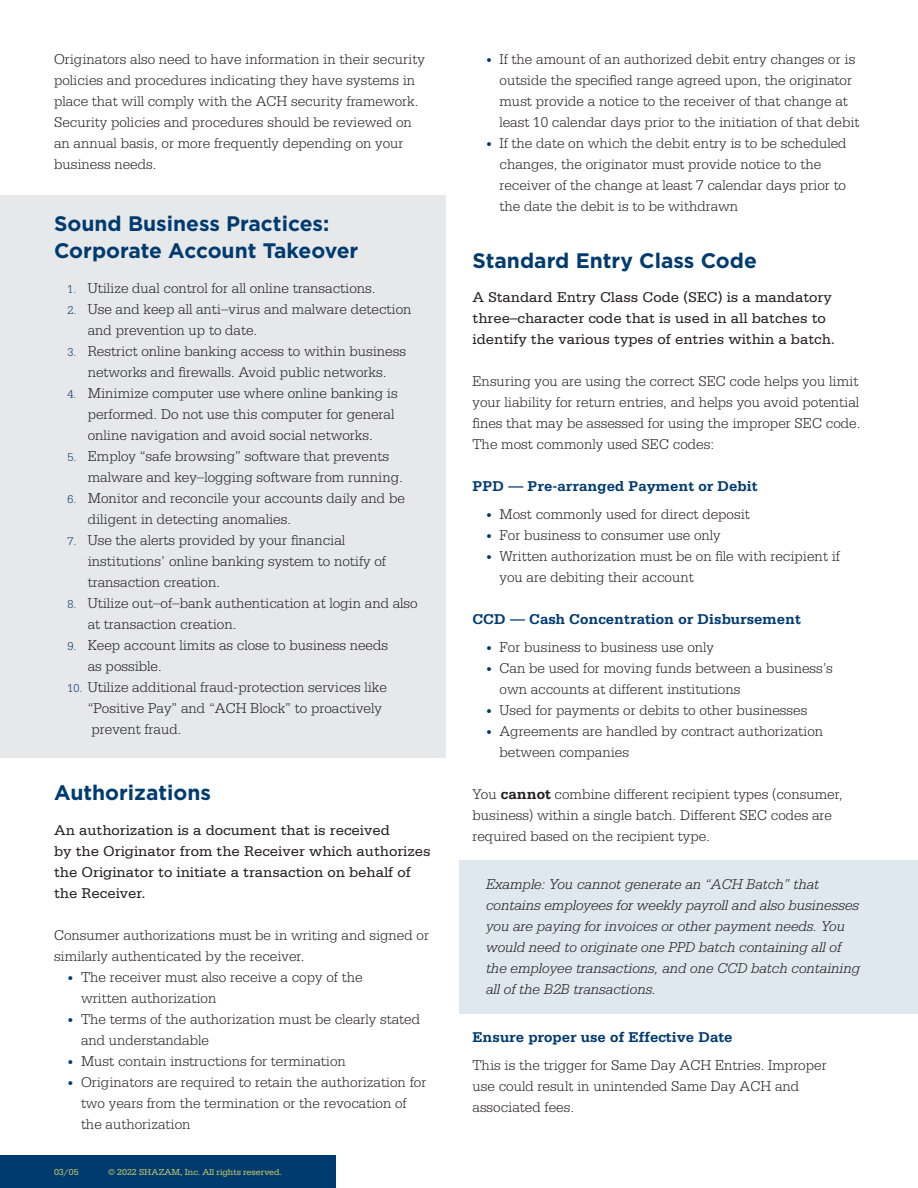
<style>
.page{position:relative;width:918px;height:1188px;background:#fff}
.page>*{position:absolute;margin:0;border:0;box-sizing:border-box;transform-origin:0 0}
.t1{font:700 21px/27px "Gotham";color:#003b70}
.t2{font:300 15px/21px "Serifa Std";color:#231f20}
.t3{font:15px/21px "Serifa Std";color:#231f20}
.t4{font:italic 300 15px/21px "Serifa Std";color:#231f20}
.t5{font:700 15px "Serifa Std";color:#003b70}
.t6{font:9px "Serifa";color:#c6ca66}
.s1{font-size:12px;color:#003b70}
.s2{font-weight:700}
</style>
<div class="page">
<div style="left:0;top:195px;width:446px;height:563px;background:#e7e8ea"></div>
<div style="left:459px;top:860px;width:459px;height:154px;background:#dfe7ef"></div>
<div style="left:0;top:1156px;width:336px;height:32px;background:#003b70"></div>
<p class="t2" style="left:54px;top:49px;width:372px">Originators also need to have information in their security policies and procedures indicating they have systems in place that will comply with the ACH security framework.<br>Security policies and procedures should be reviewed on an annual basis, or more frequently depending on your business needs.</p>
<p class="t2" style="left:500px;top:49px;width:362px;text-indent:-14px"><span class="s1">•</span> If the amount of an authorized debit entry changes or is outside the specified range agreed upon, the originator must provide a notice to the receiver of that change at least 10 calendar days prior to the initiation of that debit</p>
<p class="t2" style="left:500px;top:133px;width:349px;text-indent:-14px"><span class="s1">•</span> If the date on which the debit entry is to be scheduled changes, the originator must provide notice to the receiver of the change at least 7 calendar days prior to the date the debit is to be withdrawn</p>
<p class="t1" style="left:54px;top:210px;width:306px">Sound Business Practices:<br>Corporate Account Takeover</p>
<p class="t2" style="left:68px;top:277px;width:310px"><span class="s1">1.</span> Utilize dual control for all online transactions.</p>
<p class="t2" style="left:88px;top:298px;width:325px;text-indent:-20px"><span class="s1">2.</span> Use and keep all anti–virus and malware detection and prevention up to date.</p>
<p class="t2" style="left:68px;top:340px;width:340px;text-align:center"><span class="s1">3.</span> Restrict online banking access to within business networks and firewalls. Avoid public networks.</p>
<p class="t2" style="left:88px;top:382px;width:312px;text-indent:-20px"><span class="s1">4.</span> Minimize computer use where online banking is performed. Do not use this computer for general online navigation and avoid social networks.</p>
<p class="t2" style="left:88px;top:445px;width:317px;text-indent:-20px"><span class="s1">5.</span> Employ “safe browsing” software that prevents malware and key–logging software from running.</p>
<p class="t2" style="left:88px;top:487px;width:319px;text-indent:-20px"><span class="s1">6.</span> Monitor and reconcile your accounts daily and be diligent in detecting anomalies.</p>
<p class="t2" style="left:88px;top:529px;width:300px;text-indent:-20px"><span class="s1">7.</span> Use the alerts provided by your financial institutions’ online banking system to notify of transaction creation.</p>
<p class="t2" style="left:88px;top:592px;width:332px;text-indent:-20px"><span class="s1">8.</span> Utilize out–of–bank authentication at login and also at transaction creation.</p>
<p class="t2" style="left:88px;top:634px;width:302px;text-indent:-20px"><span class="s1">9.</span> Keep account limits as close to business needs as possible.</p>
<p class="t2" style="left:88px;top:676px;width:301px;text-indent:-20px"><span class="s1">10.</span> Utilize additional fraud-protection services like “Positive Pay” and “ACH Block” to proactively prevent fraud.</p>
<p class="t1" style="left:54px;top:779px;width:159px">Authorizations</p>
<p class="t3" style="left:54px;top:819px;width:378px">An authorization is a document that is received<br>by the Originator from the Receiver which authorizes the Originator to initiate a transaction on behalf of the Receiver.</p>
<p class="t2" style="left:54px;top:924px;width:377px">Consumer authorizations must be in writing and signed or similarly authenticated by the receiver.</p>
<p class="t2" style="left:81px;top:966px;width:283px;text-indent:-14px"><span class="s1">•</span> The receiver must also receive a copy of the written authorization</p>
<p class="t2" style="left:81px;top:1008px;width:341px;text-indent:-14px"><span class="s1">•</span> The terms of the authorization must be clearly stated and understandable</p>
<p class="t2" style="left:68px;top:1050px;width:280px"><span class="s1">•</span> Must contain instructions for termination</p>
<p class="t2" style="left:81px;top:1071px;width:347px;text-indent:-14px"><span class="s1">•</span> Originators are required to retain the authorization for two years from the termination or the revocation of the authorization</p>
<p class="t6" style="left:54px;top:1167px;width:26px">03/05</p>
<p class="t6" style="left:108px;top:1167px;width:175px">© 2022 SHAZAM, Inc. All rights reserved.</p>
<p class="t1" style="left:472px;top:246px;width:286px">Standard Entry Class Code</p>
<p class="t3" style="left:472px;top:287px;width:364px">A Standard Entry Class Code (SEC) is a mandatory three–character code that is used in all batches to identify the various types of entries within a batch.</p>
<p class="t2" style="left:472px;top:371px;width:389px">Ensuring you are using the correct SEC code helps you limit your liability for return entries, and helps you avoid potential fines that may be assessed for using the improper SEC code.<br>The most commonly used SEC codes:</p>
<p class="t5" style="left:472px;top:477px;width:287px">PPD — Pre-arranged Payment or Debit</p>
<p class="t2" style="left:486px;top:504px;width:265px"><span class="s1">•</span> Most commonly used for direct deposit</p>
<p class="t2" style="left:486px;top:525px;width:236px"><span class="s1">•</span> For business to consumer use only</p>
<p class="t2" style="left:500px;top:546px;width:342px;text-indent:-14px"><span class="s1">•</span> Written authorization must be on file with recipient if you are debiting their account</p>
<p class="t5" style="left:472px;top:610px;width:330px">CCD — Cash Concentration or Disbursement</p>
<p class="t2" style="left:486px;top:636px;width:230px"><span class="s1">•</span> For business to business use only</p>
<p class="t2" style="left:500px;top:657px;width:335px;text-indent:-14px"><span class="s1">•</span> Can be used for moving funds between a business’s own accounts at different institutions</p>
<p class="t2" style="left:486px;top:699px;width:323px"><span class="s1">•</span> Used for payments or debits to other businesses</p>
<p class="t2" style="left:500px;top:720px;width:325px;text-indent:-14px"><span class="s1">•</span> Agreements are handled by contract authorization between companies</p>
<p class="t2" style="left:472px;top:783px;width:372px">You <span class="s2">cannot</span> combine different recipient types (consumer, business) within a single batch. Different SEC codes are required based on the recipient type.</p>
<p class="t4" style="left:486px;top:873px;width:376px">Example: You cannot generate an “ACH Batch” that contains employees for weekly payroll and also businesses you are paying for invoices or other payment needs. You would need to originate one PPD batch containing all of the employee transactions, and one CCD batch containing all of the B2B transactions.</p>
<p class="t5" style="left:472px;top:1029px;width:262px">Ensure proper use of Effective Date</p>
<p class="t2" style="left:472px;top:1055px;width:356px">This is the trigger for Same Day ACH Entries. Improper use could result in unintended Same Day ACH and associated fees.</p>
</div>
